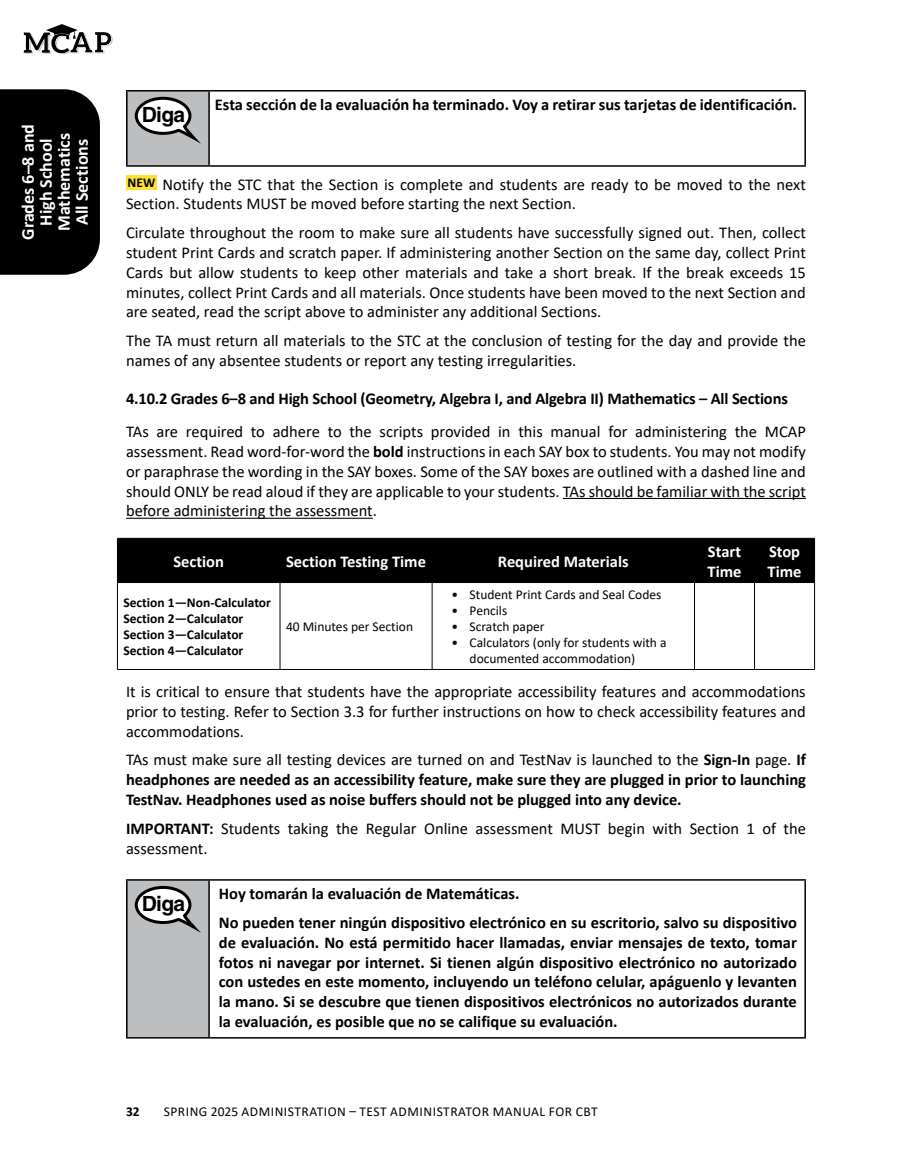
<style>
.page{position:relative;width:905px;height:1175px;background:#fff}
.page>*{position:absolute;margin:0;border:0;box-sizing:border-box;transform-origin:0 0}
.t1{font:700 21px "Helvetica LT Std";letter-spacing:-.035em;color:#000}
.t2{font:700 18px/18px "Calibri";color:#fff;text-align:center}
.Main_Body_Text{font:16.5px/19.8px "Calibri";color:#000}
.Main_Body_Text-2{font:700 16.5px/19.8px "Calibri";color:#000;text-align:justify}
.H3_numbers{font:700 16.5px "Calibri";letter-spacing:-.01em;color:#000}
.Table_Head{font:700 16.5px/19.8px "Calibri";color:#fff}
.Table_Text{font:13.5px/16.2px "Calibri";color:#000}
.Table_Text-2{font:700 13.5px "Calibri";color:#000}
.Table_Text-3{font:13.5px "Calibri";letter-spacing:.04em;color:#000}
.Main_Body_Text-3{font:700 13.5px "Calibri";color:#000}
.s1{font-weight:700}
.s2{font-weight:400}
</style>
<div class="page">
<div style="left:0;top:89px;width:100px;height:186px;background:#000"></div>
<svg style="left:24px;top:24px;width:89px;height:30px"></svg>
<hr style="left:563px;top:498px;width:243px;height:1px;background:#000">
<hr style="left:126px;top:517px;width:247px;height:2px;background:#000">
<div style="left:127px;top:91px;width:82px;height:75px;background:#bcbec0"></div>
<hr style="left:126px;top:90px;width:83px;height:2px;background:#000">
<hr style="left:126px;top:91px;width:2px;height:74px;background:#000">
<hr style="left:208px;top:91px;width:2px;height:74px;background:#000">
<hr style="left:126px;top:165px;width:83px;height:2px;background:#000">
<hr style="left:209px;top:90px;width:597px;height:2px;background:#000">
<hr style="left:804px;top:91px;width:2px;height:74px;background:#000">
<hr style="left:209px;top:165px;width:597px;height:2px;background:#000">
<svg style="left:135px;top:97px;width:62px;height:44px"></svg>
<div style="left:126px;top:175px;width:31px;height:14px;background:#ffe135"></div>
<div style="left:118px;top:539px;width:696px;height:43px;background:#000"></div>
<hr style="left:117px;top:538px;width:163px;height:1px;background:#000">
<hr style="left:117px;top:538px;width:1px;height:44px;background:#000">
<hr style="left:280px;top:538px;width:152px;height:1px;background:#000">
<hr style="left:280px;top:538px;width:1px;height:44px;background:#000">
<hr style="left:432px;top:538px;width:262px;height:1px;background:#000">
<hr style="left:432px;top:538px;width:1px;height:44px;background:#000">
<hr style="left:694px;top:538px;width:60px;height:1px;background:#000">
<hr style="left:694px;top:538px;width:1px;height:44px;background:#000">
<hr style="left:754px;top:538px;width:60px;height:1px;background:#000">
<hr style="left:754px;top:538px;width:1px;height:44px;background:#000">
<hr style="left:814px;top:538px;width:1px;height:44px;background:#000">
<hr style="left:117px;top:582px;width:163px;height:1px;background:#000">
<hr style="left:117px;top:582px;width:1px;height:87px;background:#000">
<hr style="left:280px;top:582px;width:152px;height:1px;background:#000">
<hr style="left:280px;top:582px;width:1px;height:87px;background:#000">
<hr style="left:280px;top:669px;width:152px;height:1px;background:#000">
<hr style="left:432px;top:582px;width:262px;height:1px;background:#000">
<hr style="left:432px;top:582px;width:1px;height:87px;background:#000">
<hr style="left:694px;top:582px;width:60px;height:1px;background:#000">
<hr style="left:694px;top:582px;width:1px;height:87px;background:#000">
<hr style="left:754px;top:582px;width:60px;height:1px;background:#000">
<hr style="left:754px;top:582px;width:1px;height:87px;background:#000">
<hr style="left:814px;top:582px;width:1px;height:87px;background:#000">
<hr style="left:117px;top:669px;width:163px;height:1px;background:#000">
<hr style="left:432px;top:669px;width:262px;height:1px;background:#000">
<hr style="left:694px;top:669px;width:60px;height:1px;background:#000">
<hr style="left:754px;top:669px;width:60px;height:1px;background:#000">
<div style="left:127px;top:880px;width:82px;height:157px;background:#bcbec0"></div>
<hr style="left:126px;top:879px;width:83px;height:1px;background:#000">
<hr style="left:126px;top:880px;width:2px;height:157px;background:#000">
<hr style="left:209px;top:879px;width:597px;height:1px;background:#000">
<hr style="left:208px;top:880px;width:2px;height:157px;background:#000">
<hr style="left:804px;top:880px;width:2px;height:157px;background:#000">
<hr style="left:126px;top:1037px;width:83px;height:1px;background:#000">
<hr style="left:209px;top:1037px;width:597px;height:1px;background:#000">
<svg style="left:135px;top:886px;width:62px;height:44px"></svg>
<p class="t2" style="left:19px;top:240px;width:117px;rotate:-90deg">Grades 6–8 and<br>High School<br>Mathematics<br>All Sections</p>
<p class="t1" style="left:142px;top:102px;width:45px">Diga</p>
<p class="Main_Body_Text-2" style="left:215px;top:95px;width:583px">Esta sección de la evaluación ha terminado. Voy a retirar sus tarjetas de identificación.</p>
<p class="Main_Body_Text" style="left:126px;top:174px;width:681px;text-indent:36px">Notify the STC that the Section is complete and students are ready to be moved to the next<br>Section. Students MUST be moved before starting the next Section.</p>
<p class="Main_Body_Text" style="left:126px;top:222px;width:681px;text-align:justify">Circulate throughout the room to make sure all students have successfully signed out. Then, collect student Print Cards and scratch paper. If administering another Section on the same day, collect Print Cards but allow students to keep other materials and take a short break. If the break exceeds 15 minutes, collect Print Cards and all materials. Once students have been moved to the next Section and are seated, read the script above to administer any additional Sections.</p>
<p class="Main_Body_Text" style="left:126px;top:330px;width:681px">The TA must return all materials to the STC at the conclusion of testing for the day and provide the names of any absentee students or report any testing irregularities.</p>
<h3 class="H3_numbers" style="left:126px;top:387px;width:663px">4.10.2 Grades 6–8 and High School (Geometry, Algebra I, and Algebra II) Mathematics – All Sections</h3>
<p class="Main_Body_Text" style="left:126px;top:421px;width:681px;text-align:justify">TAs are required to adhere to the scripts provided in this manual for administering the MCAP assessment. Read word-for-word the <span class="s1">bold</span> instructions in each SAY box to students. You may not modify or paraphrase the wording in the SAY boxes. Some of the SAY boxes are outlined with a dashed line and should ONLY be read aloud if they are applicable to your students. TAs should be familiar with the script before administering the assessment.</p>
<p class="Table_Head" style="left:173px;top:551px;width:52px">Section</p>
<p class="Table_Head" style="left:286px;top:551px;width:141px">Section Testing Time</p>
<p class="Table_Head" style="left:498px;top:551px;width:132px">Required Materials</p>
<p class="Table_Head" style="left:707px;top:541px;width:35px">Start<br>Time</p>
<p class="Table_Head" style="left:767px;top:541px;width:35px">Stop<br>Time</p>
<p class="Table_Text-2" style="left:123px;top:592px;width:149px">Section 1—Non-Calculator</p>
<p class="Table_Text-2" style="left:123px;top:609px;width:121px">Section 2—Calculator</p>
<p class="Table_Text-2" style="left:123px;top:625px;width:121px">Section 3—Calculator</p>
<p class="Table_Text-2" style="left:123px;top:641px;width:121px">Section 4—Calculator</p>
<p class="Main_Body_Text-3" style="left:128px;top:173px;width:29px">NEW</p>
<p class="Table_Text" style="left:451px;top:585px;width:211px">• Student Print Cards and Seal Codes</p>
<p class="Table_Text" style="left:451px;top:602px;width:57px">• Pencils</p>
<p class="Table_Text" style="left:451px;top:618px;width:94px">• Scratch paper</p>
<p class="Table_Text" style="left:469px;top:634px;width:198px;text-indent:-18px">• Calculators (only for students with a documented accommodation)</p>
<p class="Main_Body_Text" style="left:126px;top:681px;width:681px;text-align:justify">It is critical to ensure that students have the appropriate accessibility features and accommodations prior to testing. Refer to Section 3.3 for further instructions on how to check accessibility features and accommodations.</p>
<p class="Main_Body_Text-2" style="left:126px;top:750px;width:681px"><span class="s2">TAs must make sure all testing devices are turned on and TestNav is launched to the</span> Sign-In <span class="s2">page.</span> If headphones are needed as an accessibility feature, make sure they are plugged in prior to launching TestNav. Headphones used as noise buffers should not be plugged into any device.</p>
<p class="Main_Body_Text" style="left:126px;top:818px;width:681px"><span class="s1">IMPORTANT:</span> Students taking the Regular Online assessment MUST begin with Section 1 of the assessment.</p>
<p class="Table_Text" style="left:286px;top:618px;width:129px">40 Minutes per Section</p>
<p class="t1" style="left:142px;top:891px;width:45px">Diga</p>
<p class="Main_Body_Text-2" style="left:219px;top:879px;width:579px;line-height:28.8px">Hoy tomarán la evaluación de Matemáticas.<br>No pueden tener ningún dispositivo electrónico en su escritorio, salvo su dispositivo</p>
<p class="Main_Body_Text-2" style="left:219px;top:932px;width:579px">de evaluación. No está permitido hacer llamadas, enviar mensajes de texto, tomar fotos ni navegar por internet. Si tienen algún dispositivo electrónico no autorizado con ustedes en este momento, incluyendo un teléfono celular, apáguenlo y levanten la mano. Si se descubre que tienen dispositivos electrónicos no autorizados durante la evaluación, es posible que no se califique su evaluación.</p>
<p class="Table_Text-2" style="left:126px;top:1102px;width:15px">32</p>
<p class="Table_Text-3" style="left:164px;top:1102px;width:435px">SPRING 2025 ADMINISTRATION – TEST ADMINISTRATOR MANUAL FOR CBT</p>
</div>
